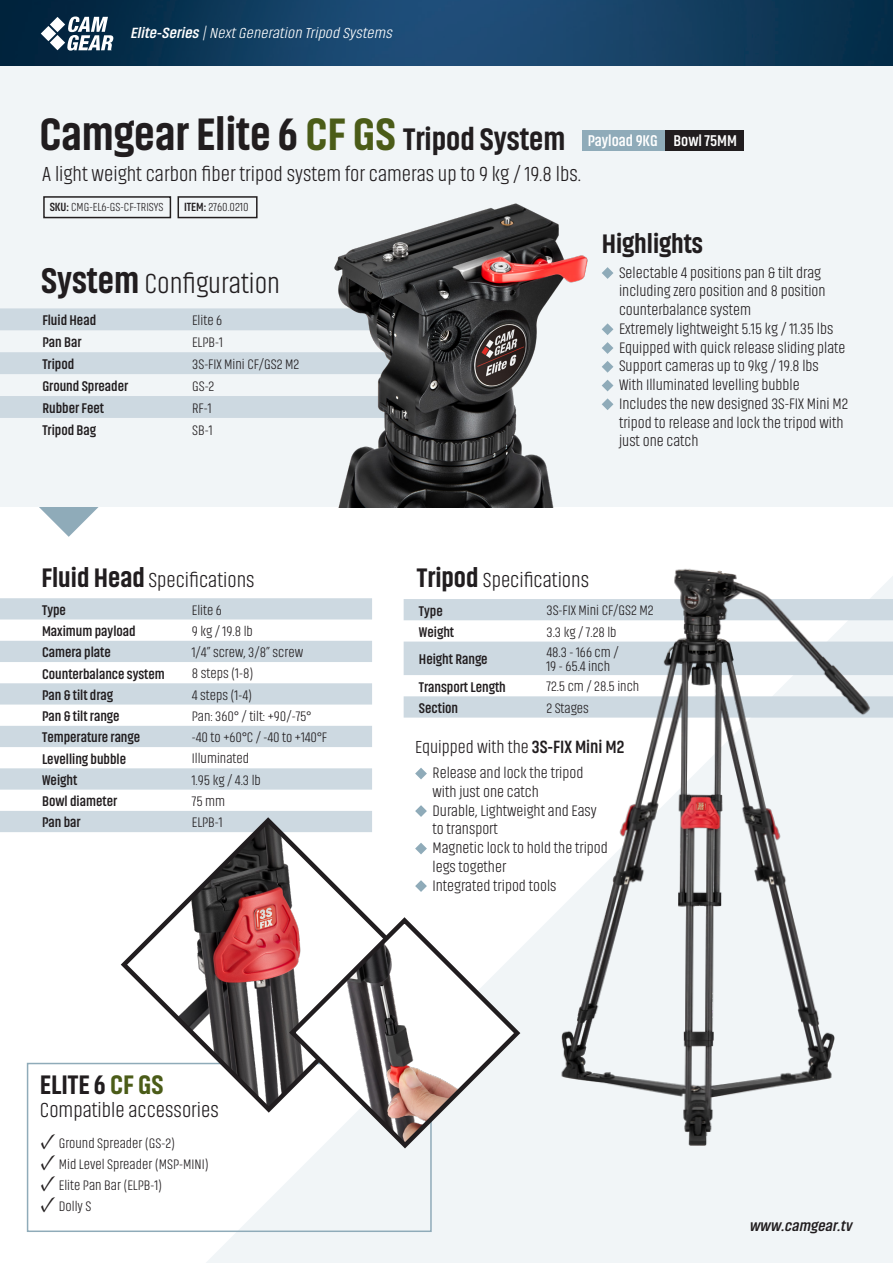
<style>
.page{position:relative;width:893px;height:1263px;background:#fff}
.page>*{position:absolute;margin:0;border:0;box-sizing:border-box;transform-origin:0 0}
.t1{font:800 45.75px "Akhand";color:#211d1f}
.t2{font:300 28.5px "Akhand";color:#211d1f}
.t3{font:800 27px "Akhand";color:#211d1f}
.t4{font:300 21px "Akhand";color:#211d1f}
.t5{font:300 18px "Akhand";color:#211d1f}
.t6{font:300 15.75px/18.8px "Akhand";color:#211d1f}
.t7{font:700 15.75px "Akhand";color:#fff}
.t8{font:italic 300 15px "Akhand";color:#fff;scale:1.09 1}
.t9{font:italic 700 15px "Akhand";color:#211d1f;scale:1.09 1}
.t10{font:300 14.25px/14.1px "Akhand";color:#211d1f}
.t11{font:700 14.25px "Akhand";color:#211d1f}
.t12{font:300 12px "Akhand";color:#211d1f}
.s1{font-weight:700}
.s2{color:#4b5c18}
.s3{font-size:31.35px}
.s4{font-weight:800;font-size:36px}
.s5{font-weight:800;font-size:27px}
.s6{font-family:"Minion Pro";font-weight:400;font-size:22.5px;color:#231f20}
</style>
<div class="page">
<svg style="left:39px;top:507px;width:60px;height:30px"></svg>
<svg style="left:206px;top:599px;width:687px;height:664px;fill:#f1f5f7"></svg>
<div style="left:0;top:7px;width:893px;height:500px;background:#f1f5f7"></div>
<img style="left:0;top:0;width:893px;height:66px">
<svg style="left:41px;top:17px;width:73px;height:34px"></svg>
<div style="left:178px;top:196px;width:80px;height:22px;border:2px solid #231f20"></div>
<div style="left:583px;top:130px;width:82px;height:21px;background:#8fabb9"></div>
<div style="left:665px;top:130px;width:78px;height:21px;background:#211d1f"></div>
<svg style="left:0;top:598px;width:372px;height:234px"></svg>
<svg style="left:404px;top:599px;width:63px;height:119px;fill:#cdd9e1"></svg>
<svg style="left:0;top:308px;width:262px;height:110px;fill:#cdd9e1"></svg>
<img style="left:262px;top:203px;width:352px;height:304px">
<div style="left:43px;top:196px;width:128px;height:22px;border:2px solid #231f20"></div>
<div style="left:27px;top:1063px;width:405px;height:169px;border:2px solid #8fabb9"></div>
<svg style="left:415px;top:768px;width:12px;height:11px"></svg>
<svg style="left:415px;top:805px;width:12px;height:12px"></svg>
<svg style="left:419px;top:843px;width:8px;height:11px"></svg>
<svg style="left:419px;top:880px;width:8px;height:12px"></svg>
<svg style="left:118px;top:814px;width:301px;height:302px"></svg>
<svg style="left:602px;top:267px;width:11px;height:12px"></svg>
<svg style="left:602px;top:323px;width:11px;height:12px"></svg>
<svg style="left:602px;top:342px;width:11px;height:12px"></svg>
<svg style="left:602px;top:361px;width:11px;height:12px"></svg>
<svg style="left:602px;top:380px;width:11px;height:11px"></svg>
<svg style="left:602px;top:398px;width:11px;height:12px"></svg>
<svg style="left:286px;top:914px;width:181px;height:238px"></svg>
<img style="left:467px;top:471px;width:426px;height:734px">
<p class="t8" style="left:130px;top:25px;width:244px"><span class="s1">Elite-Series</span> |NextGeneration Tripod Systems</p>
<p class="t1" style="left:39px;top:110px;width:528px">Camgear Elite 6 <span class="s2">CF GS</span> <span class="s3">Tripod System</span></p>
<p class="t4" style="left:42px;top:163px;width:540px">A light weight carbon fiber tripod system for cameras up to 9 kg / 19.8 lbs.</p>
<p class="t12" style="left:50px;top:201px;width:115px"><span class="s1">SKU:</span> CMG-EL6-GS-CF-TRISYS</p>
<p class="t12" style="left:184px;top:201px;width:66px"><span class="s1">ITEM:</span> 2760.0210</p>
<p class="t2" style="left:41px;top:269px;width:240px"><span class="s4">System</span> Configuration</p>
<p class="t11" style="left:42px;top:313px;width:55px">Fluid Head</p>
<p class="t10" style="left:192px;top:313px;width:32px">Elite 6</p>
<p class="t11" style="left:42px;top:335px;width:41px">Pan Bar</p>
<p class="t10" style="left:192px;top:335px;width:32px">ELPB-1</p>
<p class="t11" style="left:42px;top:357px;width:33px">Tripod</p>
<p class="t10" style="left:192px;top:357px;width:109px">3S-FIX Mini CF/GS2 M2</p>
<p class="t11" style="left:42px;top:378px;width:87px">Ground Spreader</p>
<p class="t10" style="left:192px;top:379px;width:24px">GS-2</p>
<p class="t11" style="left:42px;top:400px;width:63px">Rubber Feet</p>
<p class="t10" style="left:192px;top:401px;width:21px">RF-1</p>
<p class="t11" style="left:42px;top:422px;width:55px">Tripod Bag</p>
<p class="t10" style="left:192px;top:423px;width:22px">SB-1</p>
<p class="t7" style="left:588px;top:132px;width:72px">Payload 9KG</p>
<p class="t7" style="left:673px;top:132px;width:65px">Bowl 75MM</p>
<p class="t3" style="left:602px;top:229px;width:103px">Highlights</p>
<p class="t6" style="left:619px;top:263px;width:208px">Selectable 4 positions pan &amp; tilt drag including zero position and 8 position counterbalance system</p>
<p class="t6" style="left:619px;top:319px;width:216px">Extremely lightweight 5.15 kg / 11.35 lbs</p>
<p class="t6" style="left:619px;top:338px;width:228px">Equipped with quick release sliding plate</p>
<p class="t6" style="left:619px;top:357px;width:201px">Support cameras up to 9kg / 19.8 lbs</p>
<p class="t6" style="left:619px;top:375px;width:182px">With Illuminated levelling bubble</p>
<p class="t6" style="left:619px;top:394px;width:230px">Includes the new designed 3S-FIX Mini M2 tripod to release and lock the tripod with just one catch</p>
<p class="t4" style="left:41px;top:569px;width:215px"><span class="s5">Fluid Head</span> Specifications</p>
<p class="t11" style="left:42px;top:602px;width:25px">Type</p>
<p class="t10" style="left:192px;top:603px;width:32px">Elite 6</p>
<p class="t11" style="left:42px;top:623px;width:95px">Maximum payload</p>
<p class="t10" style="left:192px;top:624px;width:63px">9 kg / 19.8 lb</p>
<p class="t11" style="left:42px;top:645px;width:70px">Camera plate</p>
<p class="t10" style="left:192px;top:645px;width:113px">1/4” screw, 3/8” screw</p>
<p class="t11" style="left:42px;top:666px;width:124px">Counterbalance system</p>
<p class="t10" style="left:192px;top:667px;width:63px">8 steps (1-8)</p>
<p class="t11" style="left:42px;top:687px;width:73px">Pan &amp; tilt drag</p>
<p class="t10" style="left:192px;top:688px;width:62px">4 steps (1-4)</p>
<p class="t11" style="left:42px;top:709px;width:79px">Pan &amp; tilt range</p>
<p class="t10" style="left:192px;top:709px;width:121px">Pan: 360° / tilt: +90/-75°</p>
<p class="t11" style="left:42px;top:730px;width:100px">Temperature range</p>
<p class="t10" style="left:192px;top:730px;width:137px">-40 to +60°C / -40 to +140°F</p>
<p class="t11" style="left:42px;top:751px;width:86px">Levelling bubble</p>
<p class="t10" style="left:192px;top:752px;width:59px">Illuminated</p>
<p class="t11" style="left:42px;top:772px;width:37px">Weight</p>
<p class="t10" style="left:192px;top:773px;width:71px">1.95 kg / 4.3 lb</p>
<p class="t11" style="left:42px;top:794px;width:77px">Bowl diameter</p>
<p class="t10" style="left:192px;top:794px;width:35px">75 mm</p>
<p class="t11" style="left:42px;top:815px;width:40px">Pan bar</p>
<p class="t10" style="left:192px;top:815px;width:32px">ELPB-1</p>
<p class="t3" style="left:40px;top:1071px;width:125px">ELITE 6 <span class="s2">CF GS</span></p>
<p class="t4" style="left:40px;top:1099px;width:180px">Compatible accessories</p>
<p class="t10" style="left:41px;top:1136px;width:136px"><span class="s6">✓</span> Ground Spreader (GS-2)</p>
<p class="t10" style="left:41px;top:1157px;width:170px"><span class="s6">✓</span> Mid Level Spreader (MSP-MINI)</p>
<p class="t10" style="left:41px;top:1178px;width:123px"><span class="s6">✓</span> Elite Pan Bar (ELPB-1)</p>
<p class="t10" style="left:41px;top:1199px;width:52px"><span class="s6">✓</span> Dolly S</p>
<p class="t4" style="left:417px;top:569px;width:174px"><span class="s5">Tripod</span> Specifications</p>
<p class="t11" style="left:419px;top:603px;width:25px">Type</p>
<p class="t10" style="left:546px;top:604px;width:109px">3S-FIX Mini CF/GS2 M2</p>
<p class="t11" style="left:419px;top:624px;width:37px">Weight</p>
<p class="t10" style="left:546px;top:625px;width:72px">3.3 kg / 7.28 lb</p>
<p class="t11" style="left:419px;top:652px;width:70px">Height Range</p>
<p class="t10" style="left:546px;top:645px;width:74px">48.3 - 166 cm /<br>19 - 65.4 inch</p>
<p class="t11" style="left:419px;top:679px;width:88px">Transport Length</p>
<p class="t10" style="left:546px;top:680px;width:94px">72.5 cm / 28.5 inch</p>
<p class="t11" style="left:419px;top:700px;width:41px">Section</p>
<p class="t10" style="left:546px;top:701px;width:44px">2 Stages</p>
<p class="t5" style="left:415px;top:737px;width:211px">Equipped with the <span class="s1">3S-FIX Mini M2</span></p>
<p class="t6" style="left:432px;top:763px;width:152px">Release and lock the tripod with just one catch</p>
<p class="t6" style="left:432px;top:801px;width:166px">Durable, Lightweight and Easy to transport</p>
<p class="t6" style="left:432px;top:838px;width:177px">Magnetic lock to hold the tripod legs together</p>
<p class="t6" style="left:432px;top:876px;width:125px">Integrated tripod tools</p>
<p class="t9" style="left:749px;top:1218px;width:99px">www.camgear.tv</p>
</div>
